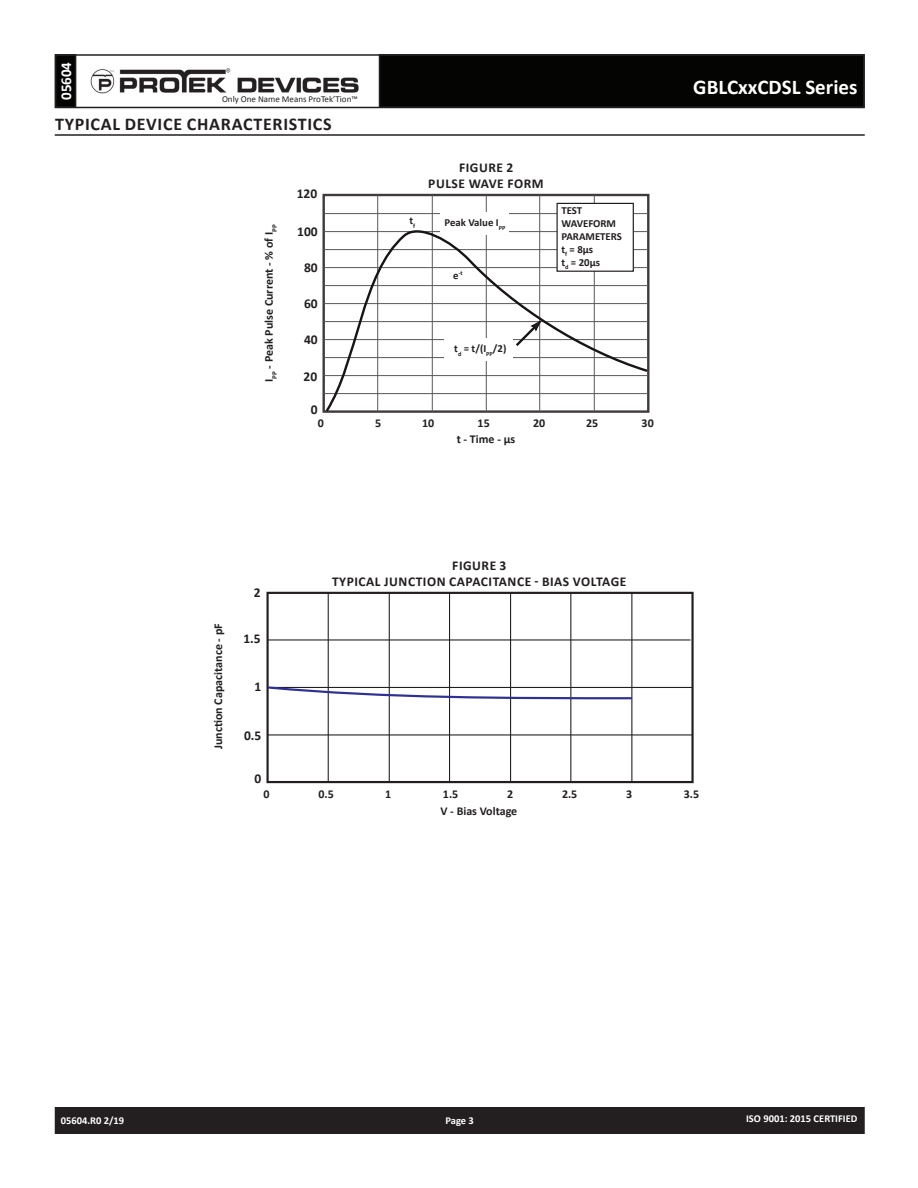
<style>
.page{position:relative;width:918px;height:1188px;background:#fff}
.page>*{position:absolute;margin:0;border:0;box-sizing:border-box;transform-origin:0 0}
.t1{font:700 21px "Calibri";color:#fff}
.t2{font:700 18px "Calibri";letter-spacing:.04em;color:#231f20}
.t3{font:700 15px "Calibri";color:#fff}
.t4{font:700 13.5px/16.2px "Calibri";letter-spacing:.04em;color:#231f20;text-align:center}
.t5{font:700 12px "Calibri";color:#231f20}
.t6{font:700 10.8px/12.9px "Calibri";color:#231f20}
.t7{font:700 10.5px "Calibri";color:#fff}
.t8{font:9px "Calibri";color:#231f20}
.t9{font:700 6.3px "Calibri";color:#231f20}
.s1{font-size:10.8px}
</style>
<div class="page">
<div style="left:56px;top:1108px;width:808px;height:25px;background:#231f20"></div>
<div style="left:55px;top:1107px;width:810px;height:27px;border:2px solid #231f20"></div>
<div style="left:56px;top:55px;width:20px;height:52px;background:#040503"></div>
<div style="left:55px;top:54px;width:21px;height:54px;border:2px solid #231f20"></div>
<div style="left:380px;top:55px;width:484px;height:52px;background:#040503"></div>
<div style="left:55px;top:54px;width:810px;height:54px;border:2px solid #231f20"></div>
<img style="left:90px;top:68px;width:269px;height:26px">
<hr style="left:55px;top:134px;width:810px;height:2px;background:#231f20">
<hr style="left:377px;top:195px;width:1px;height:217px;background:#57585a">
<hr style="left:432px;top:195px;width:1px;height:217px;background:#57585a">
<hr style="left:486px;top:195px;width:1px;height:217px;background:#57585a">
<hr style="left:539px;top:195px;width:1px;height:217px;background:#57585a">
<hr style="left:594px;top:195px;width:1px;height:217px;background:#57585a">
<hr style="left:324px;top:213px;width:324px;height:1px;background:#57585a">
<svg style="left:323px;top:219px;width:327px;height:194px"></svg>
<svg style="left:514px;top:319px;width:29px;height:29px"></svg>
<div style="left:557px;top:203px;width:76px;height:68px;background:#fff"></div>
<div style="left:557px;top:203px;width:77px;height:69px;border:1px solid #231f20"></div>
<div style="left:440px;top:212px;width:69px;height:23px;background:#fff"></div>
<div style="left:444px;top:338px;width:69px;height:23px;background:#fff"></div>
<div style="left:266px;top:592px;width:428px;height:191px;border:2px solid #231f20"></div>
<hr style="left:328px;top:593px;width:1px;height:189px;background:#231f20">
<hr style="left:389px;top:593px;width:1px;height:189px;background:#231f20">
<hr style="left:449px;top:593px;width:1px;height:189px;background:#231f20">
<hr style="left:510px;top:593px;width:1px;height:189px;background:#231f20">
<hr style="left:570px;top:593px;width:1px;height:189px;background:#231f20">
<hr style="left:631px;top:593px;width:1px;height:189px;background:#231f20">
<hr style="left:268px;top:639px;width:422px;height:2px;background:#231f20">
<hr style="left:268px;top:687px;width:424px;height:1px;background:#231f20">
<hr style="left:268px;top:734px;width:424px;height:2px;background:#231f20">
<svg style="left:266px;top:685px;width:368px;height:15px"></svg>
<p class="t3" style="left:56px;top:100px;width:40px;rotate:-90deg">05604</p>
<p class="t8" style="left:222px;top:93px;width:137px">Only One Name Means ProTek’Tion™</p>
<h2 class="t2" style="left:55px;top:112px;width:278px">TYPICAL DEVICE CHARACTERISTICS</h2>
<p class="t5" style="left:261px;top:382px;width:159px;rotate:-90deg">I<sub>PP</sub> - Peak Pulse Current - % of I<sub>PP</sub></p>
<p class="t4" style="left:297px;top:186px;width:22px">120</p>
<p class="t4" style="left:297px;top:223px;width:22px">100</p>
<p class="t4" style="left:304px;top:260px;width:15px">80</p>
<p class="t4" style="left:304px;top:296px;width:15px">60</p>
<p class="t4" style="left:304px;top:331px;width:15px">40</p>
<p class="t4" style="left:304px;top:369px;width:15px">20</p>
<p class="t4" style="left:311px;top:402px;width:8px">0</p>
<p class="t6" style="left:410px;top:214px;width:7px">t<sub>f</sub></p>
<p class="t4" style="left:428px;top:160px;width:117px">FIGURE 2<br>PULSE WAVE FORM</p>
<p class="t6" style="left:444px;top:216px;width:62px">Peak Value I<sub>PP</sub></p>
<p class="t9" style="left:453px;top:269px;width:11px"><span class="s1">e</span>-t</p>
<p class="t6" style="left:561px;top:203px;width:62px">TEST<br>WAVEFORM<br>PARAMETERS t<sub>f</sub> = 8µs<br>t<sub>d</sub> = 20µs</p>
<p class="t6" style="left:454px;top:341px;width:54px">t<sub>d</sub> = t/(I<sub>PP</sub>/2)</p>
<p class="t5" style="left:318px;top:415px;width:8px">0</p>
<p class="t5" style="left:375px;top:415px;width:8px">5</p>
<p class="t5" style="left:422px;top:415px;width:14px">10</p>
<p class="t5" style="left:478px;top:415px;width:14px">15</p>
<p class="t5" style="left:533px;top:415px;width:14px">20</p>
<p class="t5" style="left:586px;top:415px;width:14px">25</p>
<p class="t5" style="left:642px;top:415px;width:14px">30</p>
<p class="t5" style="left:457px;top:432px;width:60px">t - Time - µs</p>
<h1 class="t1" style="left:693px;top:74px;width:166px">GBLCxxCDSL Series</h1>
<p class="t5" style="left:211px;top:749px;width:127px;rotate:-90deg">Junction Capacitance - pF</p>
<p class="t4" style="left:254px;top:585px;width:8px">2</p>
<p class="t4" style="left:243px;top:631px;width:19px">1.5</p>
<p class="t4" style="left:255px;top:678px;width:8px">1</p>
<p class="t4" style="left:244px;top:727px;width:19px">0.5</p>
<p class="t4" style="left:255px;top:770px;width:8px">0</p>
<p class="t4" style="left:332px;top:557px;width:296px">FIGURE 3<br>TYPICAL JUNCTION CAPACITANCE - BIAS VOLTAGE</p>
<p class="t5" style="left:264px;top:786px;width:8px">0</p>
<p class="t5" style="left:318px;top:786px;width:17px">0.5</p>
<p class="t5" style="left:385px;top:786px;width:8px">1</p>
<p class="t5" style="left:443px;top:786px;width:17px">1.5</p>
<p class="t5" style="left:507px;top:786px;width:8px">2</p>
<p class="t5" style="left:562px;top:786px;width:17px">2.5</p>
<p class="t5" style="left:626px;top:786px;width:8px">3</p>
<p class="t5" style="left:684px;top:786px;width:17px">3.5</p>
<p class="t5" style="left:440px;top:803px;width:78px">V - Bias Voltage</p>
<p class="t7" style="left:61px;top:1114px;width:65px">05604.R0 2/19</p>
<p class="t7" style="left:446px;top:1114px;width:30px">Page 3</p>
<p class="t7" style="left:746px;top:1112px;width:113px">ISO 9001: 2015 CERTIFIED</p>
</div>
